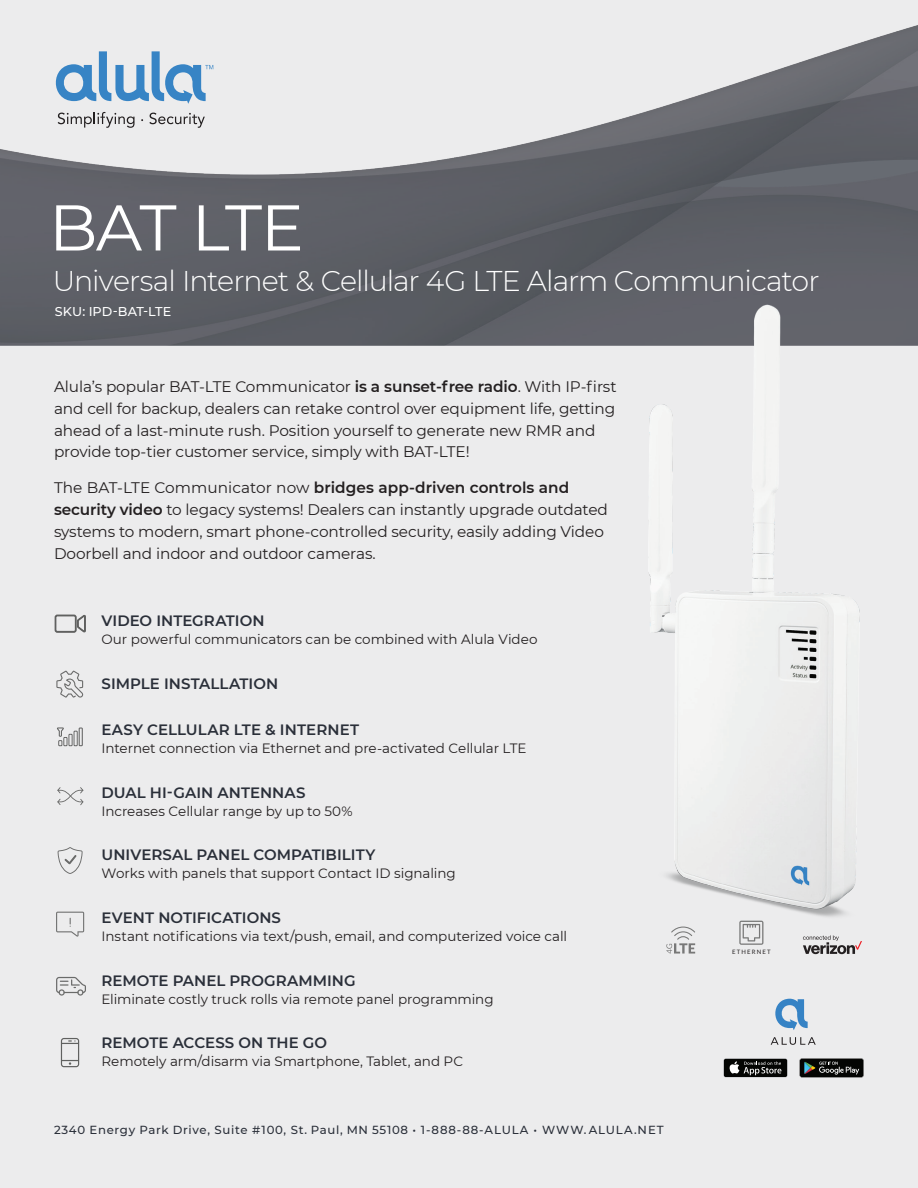
<style>
.page{position:relative;width:918px;height:1188px;background:#ececed}
.page>*{position:absolute;margin:0;border:0;box-sizing:border-box;transform-origin:0 0}
.t1{font:64.5px "Montserrat";letter-spacing:-.035em;color:#fff}
.subTITLE{font:300 28.5px "Montserrat";letter-spacing:-.035em;color:#fff}
.Intro___smaller_body{font:15.3px/21.9px "Montserrat";letter-spacing:-.005em;color:#231f20}
.icon_subhead{font:600 15px "Montserrat";letter-spacing:.005em;color:#2a2f39}
.icon_subhead_text{font:13.5px "Montserrat";letter-spacing:-.005em;color:#231f20}
.SKU{font:500 12.75px "Montserrat";letter-spacing:.005em;color:#fff}
.t2{font:500 11.7px "Montserrat";letter-spacing:.06em;color:#2a2f39}
.t3{font:6px "Lato";letter-spacing:.2em;color:#231f20}
.s1{font-weight:600}
</style>
<div class="page">
<div style="left:724px;top:1058px;width:64px;height:19px;background:#555656;border-radius:2px"></div>
<div style="left:724px;top:1059px;width:63px;height:18px;background:#040503;border-radius:2px"></div>
<svg style="left:729px;top:1061px;width:52px;height:14px"></svg>
<svg style="left:800px;top:1058px;width:64px;height:19px"></svg>
<svg style="left:775px;top:999px;width:33px;height:31px"></svg>
<svg style="left:771px;top:1037px;width:45px;height:8px"></svg>
<img style="left:0;top:25px;width:918px;height:321px">
<svg style="left:803px;top:937px;width:59px;height:17px"></svg>
<svg style="left:739px;top:937px;width:24px;height:8px"></svg>
<svg style="left:666px;top:937px;width:29px;height:17px"></svg>
<img style="left:605px;top:292px;width:298px;height:645px">
<svg style="left:57px;top:787px;width:26px;height:18px"></svg>
<svg style="left:56px;top:912px;width:28px;height:25px"></svg>
<svg style="left:61px;top:1038px;width:18px;height:29px"></svg>
<svg style="left:56px;top:671px;width:27px;height:27px"></svg>
<svg style="left:58px;top:847px;width:25px;height:27px"></svg>
<svg style="left:56px;top:977px;width:30px;height:19px"></svg>
<svg style="left:57px;top:727px;width:26px;height:19px"></svg>
<svg style="left:55px;top:615px;width:31px;height:17px"></svg>
<p class="t1" style="left:49px;top:183px;width:256px">BAT LTE</p>
<p class="subTITLE" style="left:53px;top:262px;width:768px">Universal Internet &amp; Cellular 4G LTE Alarm Communicator</p>
<p class="SKU" style="left:55px;top:303px;width:118px">SKU: IPD-BAT-LTE</p>
<p class="Intro___smaller_body" style="left:54px;top:375px;width:564px">Alula’s popular BAT-LTE Communicator <span class="s1">is a sunset-free radio</span>. With IP-first and cell for backup, dealers can retake control over equipment life, getting ahead of a last-minute rush. Position yourself to generate new RMR and provide top-tier customer service, simply with BAT-LTE!</p>
<p class="Intro___smaller_body" style="left:54px;top:476px;width:555px">The BAT-LTE Communicator now <span class="s1">bridges app-driven controls and security video</span> to legacy systems! Dealers can instantly upgrade outdated systems to modern, smart phone-controlled security, easily adding Video Doorbell and indoor and outdoor cameras.</p>
<p class="icon_subhead" style="left:102px;top:610px;width:164px">VIDEO INTEGRATION</p>
<p class="icon_subhead_text" style="left:102px;top:630px;width:438px">Our powerful communicators can be combined with Alula Video</p>
<p class="icon_subhead" style="left:102px;top:673px;width:178px">SIMPLE INSTALLATION</p>
<p class="icon_subhead" style="left:102px;top:719px;width:259px">EASY CELLULAR LTE &amp; INTERNET</p>
<p class="icon_subhead_text" style="left:102px;top:739px;width:427px">Internet connection via Ethernet and pre-activated Cellular LTE</p>
<p class="icon_subhead" style="left:102px;top:782px;width:206px">DUAL HI-GAIN ANTENNAS</p>
<p class="icon_subhead_text" style="left:102px;top:802px;width:253px">Increases Cellular range by up to 50%</p>
<p class="icon_subhead" style="left:102px;top:844px;width:275px">UNIVERSAL PANEL COMPATIBILITY</p>
<p class="icon_subhead_text" style="left:102px;top:864px;width:356px">Works with panels that support Contact ID signaling</p>
<p class="icon_subhead" style="left:102px;top:907px;width:181px">EVENT NOTIFICATIONS</p>
<p class="icon_subhead_text" style="left:102px;top:927px;width:467px">Instant notifications via text/push, email, and computerized voice call</p>
<p class="icon_subhead" style="left:102px;top:970px;width:256px">REMOTE PANEL PROGRAMMING</p>
<p class="icon_subhead_text" style="left:102px;top:989px;width:394px">Eliminate costly truck rolls via remote panel programming</p>
<p class="icon_subhead" style="left:102px;top:1032px;width:227px">REMOTE ACCESS ON THE GO</p>
<p class="icon_subhead_text" style="left:102px;top:1052px;width:363px">Remotely arm/disarm via Smartphone, Tablet, and PC</p>
<p class="t2" style="left:54px;top:1121px;width:611px">2340 Energy Park Drive, Suite #100, St. Paul, MN 55108 • 1-888-88-ALULA • WWW. ALULA.NET</p>
<p class="t3" style="left:732px;top:947px;width:40px">ETHERNET</p>
</div>
